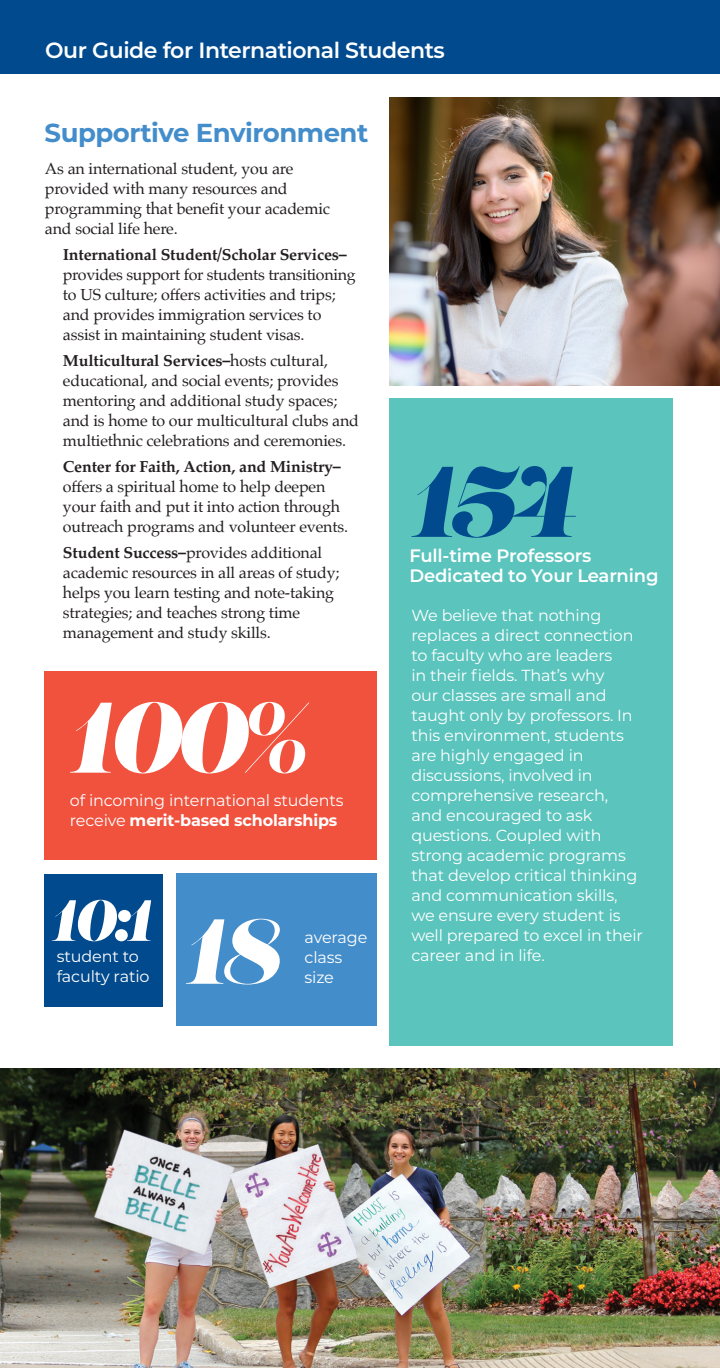
<style>
.page{position:relative;width:720px;height:1368px;background:#fff}
.page>*{position:absolute;margin:0;border:0;box-sizing:border-box;transform-origin:0 0}
.t1{font:italic 100px "Lust";color:#fff}
.t2{font:italic 100px "Lust";color:#004a8d}
.t3{font:italic 92px "Lust";color:#fff}
.t4{font:italic 58px "Lust";color:#fff}
.t5{font:700 26px "Montserrat";letter-spacing:-.02em;color:#448dcb}
.t6{font:600 22px "Montserrat";letter-spacing:-.02em;color:#fff}
.Body_Copy_Fruitiger_47_Lt_Condensed{font:600 18px "Montserrat";letter-spacing:-.01em;color:#fff}
.Body_Copy_Fruitiger_47_Lt_Condensed-2{font:16px/20px "Palatino";letter-spacing:-.01em;color:#231f20}
.Body_Copy_Fruitiger_47_Lt_Condensed-3{font:16px/20px "Montserrat";letter-spacing:-.01em;color:#fff}
.s1{font-weight:700}
.s2{font-family:"Montserrat";font-weight:700}
</style>
<div class="page">
<div style="left:0;top:0;width:720px;height:74px;background:#004a8d"></div>
<img style="left:0;top:1068px;width:720px;height:300px">
<div style="left:390px;top:398px;width:283px;height:647px;background:#5ac4bd"></div>
<div style="left:45px;top:874px;width:118px;height:133px;background:#004a8d"></div>
<img style="left:390px;top:98px;width:330px;height:287px">
<div style="left:44px;top:672px;width:333px;height:188px;background:#f0523e"></div>
<div style="left:176px;top:874px;width:201px;height:152px;background:#448dcb"></div>
<p class="t6" style="left:45px;top:35px;width:401px">Our Guide for International Students</p>
<p class="t5" style="left:45px;top:114px;width:325px">Supportive Environment</p>
<p class="Body_Copy_Fruitiger_47_Lt_Condensed-2" style="left:45px;top:158px;width:287px">As an international student, you are provided with many resources and programming that benefit your academic and social life here.</p>
<p class="Body_Copy_Fruitiger_47_Lt_Condensed-2" style="left:63px;top:244px;width:294px"><span class="s1">International Student/Scholar Services</span><span class="s2">– </span>provides support for students transitioning to US culture; offers activities and trips; and provides immigration services to assist in maintaining student visas.</p>
<p class="Body_Copy_Fruitiger_47_Lt_Condensed-2" style="left:63px;top:350px;width:298px"><span class="s1">Multicultural Services</span><span class="s2">–</span>hosts cultural, educational, and social events; provides mentoring and additional study spaces; and is home to our multicultural clubs and multiethnic celebrations and ceremonies.</p>
<p class="Body_Copy_Fruitiger_47_Lt_Condensed-2" style="left:63px;top:456px;width:287px"><span class="s1">Center for Faith, Action, and Ministry</span><span class="s2">– </span>offers a spiritual home to help deepen your faith and put it into action through outreach programs and volunteer events.</p>
<p class="Body_Copy_Fruitiger_47_Lt_Condensed-2" style="left:63px;top:542px;width:278px"><span class="s1">Student Success</span><span class="s2">–</span>provides additional academic resources in all areas of study; helps you learn testing and note-taking strategies; and teaches strong time management and study skills.</p>
<p class="t1" style="left:72px;top:674px;width:237px">100%</p>
<p class="Body_Copy_Fruitiger_47_Lt_Condensed-3" style="left:70px;top:789px;width:275px">of incoming international students receive <span class="s1">merit-based scholarships</span></p>
<p class="t4" style="left:53px;top:884px;width:103px">10:1</p>
<p class="Body_Copy_Fruitiger_47_Lt_Condensed-3" style="left:57px;top:946px;width:94px">student to faculty ratio</p>
<p class="t3" style="left:188px;top:893px;width:96px">18</p>
<p class="Body_Copy_Fruitiger_47_Lt_Condensed-3" style="left:305px;top:927px;width:64px">average class size</p>
<p class="t2" style="left:413px;top:438px;width:165px">154</p>
<p class="Body_Copy_Fruitiger_47_Lt_Condensed" style="left:409px;top:563px;width:251px">Dedicated to Your Learning</p>
<p class="Body_Copy_Fruitiger_47_Lt_Condensed-3" style="left:411px;top:604px;width:233px">We believe that nothing replaces a direct connection to faculty who are leaders<br>in their fields. That’s why<br>our classes are small and taught only by professors. In this environment, students are highly engaged in discussions, involved in comprehensive research, and encouraged to ask questions. Coupled with strong academic programs that develop critical thinking and communication skills, we ensure every student is well prepared to excel in their career and in life.</p>
<p class="Body_Copy_Fruitiger_47_Lt_Condensed" style="left:409px;top:543px;width:183px">Full-time Professors</p>
</div>
